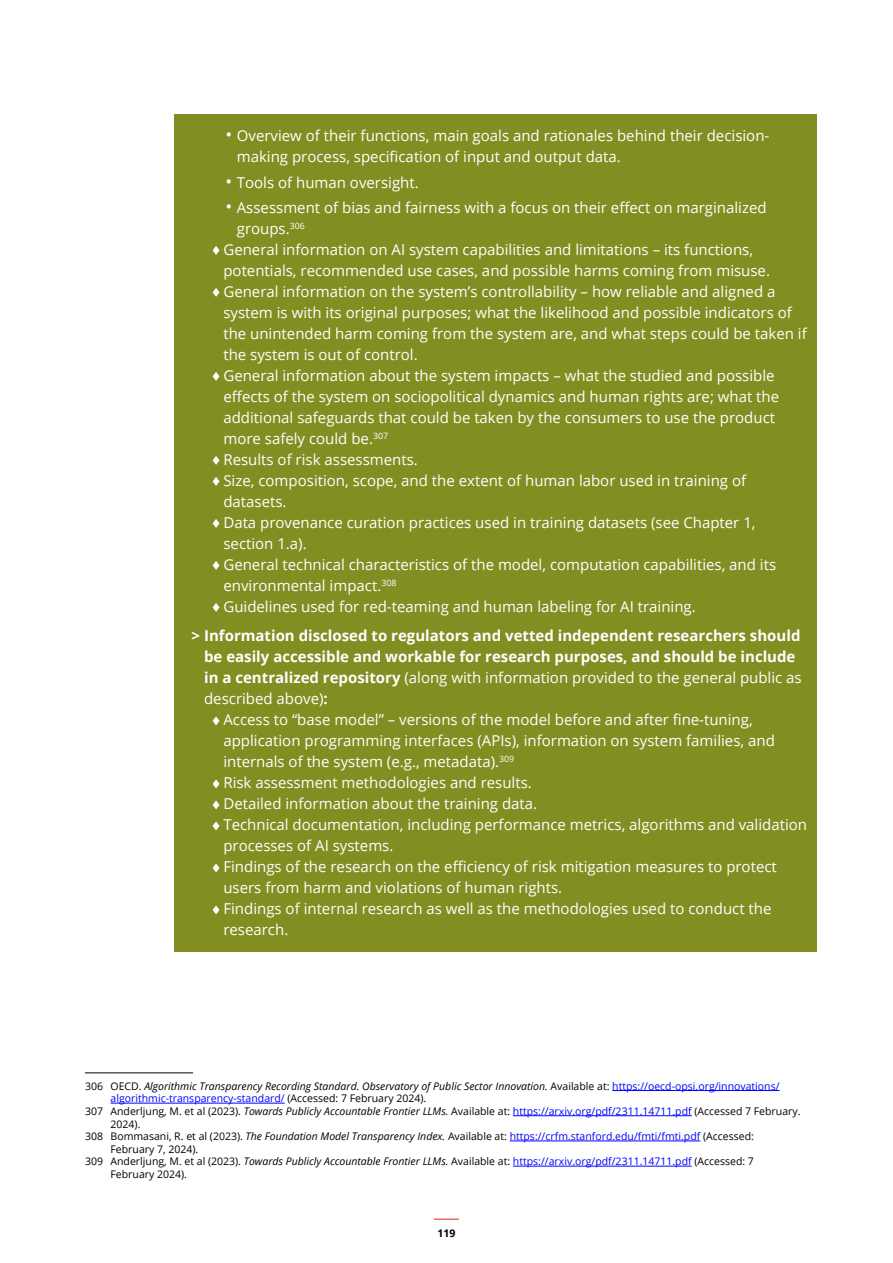
<style>
.page{position:relative;width:893px;height:1263px;background:#fff}
.page>*{position:absolute;margin:0;border:0;box-sizing:border-box;transform-origin:0 0}
.t1{font:15px/21px "Open Sans";color:#fff}
.t2{font:700 15px "Open Sans";color:#fff}
.t3{font:10.5px "Open Sans";color:#000}
.t4{font:italic 10.5px "Open Sans";color:#000}
.t5{font:10.5px "Open Sans";color:#00f}
.t6{font:700 10.5px "Open Sans";color:#000}
.s1{font-size:18px}
.s2{font-weight:700}
.s3{font-style:normal}
.s4{font-style:normal;color:#00f}
.s5{color:#000}
.s6{font-style:italic}
.s7{color:#00f}
</style>
<div class="page">
<hr style="left:434px;top:1218px;width:24px;height:2px;background:#ed6b62">
<div style="left:174px;top:114px;width:642px;height:65px;background:#828e22"></div>
<div style="left:174px;top:160px;width:642px;height:45px;background:#828e22"></div>
<div style="left:174px;top:185px;width:642px;height:65px;background:#828e22"></div>
<div style="left:174px;top:227px;width:642px;height:65px;background:#828e22"></div>
<div style="left:174px;top:269px;width:642px;height:107px;background:#828e22"></div>
<div style="left:174px;top:353px;width:642px;height:107px;background:#828e22"></div>
<div style="left:174px;top:458px;width:642px;height:65px;background:#828e22"></div>
<div style="left:174px;top:500px;width:642px;height:65px;background:#828e22"></div>
<div style="left:174px;top:542px;width:642px;height:65px;background:#828e22"></div>
<div style="left:174px;top:584px;width:642px;height:44px;background:#828e22"></div>
<div style="left:174px;top:614px;width:642px;height:107px;background:#828e22"></div>
<div style="left:174px;top:698px;width:642px;height:86px;background:#828e22"></div>
<div style="left:174px;top:782px;width:642px;height:44px;background:#828e22"></div>
<div style="left:174px;top:803px;width:642px;height:65px;background:#828e22"></div>
<div style="left:174px;top:845px;width:642px;height:65px;background:#828e22"></div>
<div style="left:174px;top:887px;width:642px;height:65px;background:#828e22"></div>
<svg style="left:213px;top:246px;width:6px;height:9px"></svg>
<svg style="left:213px;top:288px;width:6px;height:9px"></svg>
<svg style="left:213px;top:372px;width:6px;height:9px"></svg>
<svg style="left:213px;top:456px;width:6px;height:9px"></svg>
<svg style="left:213px;top:477px;width:6px;height:9px"></svg>
<svg style="left:213px;top:519px;width:6px;height:9px"></svg>
<svg style="left:213px;top:561px;width:6px;height:9px"></svg>
<svg style="left:213px;top:603px;width:6px;height:9px"></svg>
<svg style="left:213px;top:716px;width:6px;height:9px"></svg>
<svg style="left:213px;top:779px;width:6px;height:9px"></svg>
<svg style="left:213px;top:800px;width:6px;height:9px"></svg>
<svg style="left:213px;top:821px;width:6px;height:9px"></svg>
<svg style="left:213px;top:863px;width:6px;height:9px"></svg>
<svg style="left:213px;top:905px;width:6px;height:9px"></svg>
<hr style="left:85px;top:1072px;width:108px;height:1px;background:#000">
<hr style="left:612px;top:1090px;width:168px;height:1px;background:#00f">
<hr style="left:111px;top:1103px;width:174px;height:1px;background:#00f">
<hr style="left:513px;top:1115px;width:179px;height:1px;background:#00f">
<hr style="left:510px;top:1141px;width:190px;height:1px;background:#00f">
<hr style="left:513px;top:1166px;width:179px;height:1px;background:#00f">
<p class="t1" style="left:237px;top:125px;width:534px;text-indent:-11px"><span class="s1">•</span> Overview of their functions, main goals and rationales behind their decision&shy;making process, specification of input and output data.</p>
<p class="t1" style="left:225px;top:171px;width:195px"><span class="s1">•</span> Tools of human oversight.</p>
<p class="t1" style="left:225px;top:197px;width:543px"><span class="s1">•</span> Assessment of bias and fairness with a focus on their effect on marginalized</p>
<p class="t1" style="left:237px;top:218px;width:69px">groups.<sup>306</sup></p>
<p class="t1" style="left:223px;top:239px;width:531px">General information on AI system capabilities and limitations – its functions,</p>
<p class="t1" style="left:223px;top:260px;width:548px">potentials, recommended use cases, and possible harms coming from misuse.</p>
<p class="t1" style="left:223px;top:281px;width:554px">General information on the system’s controllability – how reliable and aligned a</p>
<p class="t1" style="left:223px;top:302px;width:570px">system is with its original purposes; what the likelihood and possible indicators of</p>
<p class="t1" style="left:223px;top:323px;width:585px">the unintended harm coming from the system are, and what steps could be taken if</p>
<p class="t1" style="left:223px;top:344px;width:196px">the system is out of control.</p>
<p class="t1" style="left:223px;top:365px;width:553px">General information about the system impacts – what the studied and possible</p>
<p class="t1" style="left:223px;top:386px;width:557px">effects of the system on sociopolitical dynamics and human rights are; what the</p>
<p class="t1" style="left:223px;top:407px;width:553px">additional safeguards that could be taken by the consumers to use the product</p>
<p class="t1" style="left:223px;top:428px;width:166px">more safely could be.<sup>307</sup></p>
<p class="t1" style="left:223px;top:449px;width:196px">Results of risk assessments.</p>
<p class="t1" style="left:223px;top:470px;width:524px">Size, composition, scope, and the extent of human labor used in training of</p>
<p class="t1" style="left:223px;top:491px;width:65px">datasets.</p>
<p class="t1" style="left:223px;top:512px;width:534px">Data provenance curation practices used in training datasets (see Chapter 1,</p>
<p class="t1" style="left:223px;top:533px;width:85px">section 1.a).</p>
<p class="t1" style="left:223px;top:554px;width:554px">General technical characteristics of the model, computation capabilities, and its</p>
<p class="t1" style="left:223px;top:575px;width:174px">environmental impact.<sup>308</sup></p>
<p class="t1" style="left:223px;top:596px;width:474px">Guidelines used for red-teaming and human labeling for AI training.</p>
<p class="t2" style="left:191px;top:625px;width:611px">&gt; Information disclosed to regulators and vetted independent researchers should</p>
<p class="t2" style="left:204px;top:646px;width:593px">be easily accessible and workable for research purposes, and should be include</p>
<p class="t1" style="left:204px;top:667px;width:599px"><span class="s2">in a centralized repository</span> (along with information provided to the general public as</p>
<p class="t1" style="left:204px;top:688px;width:125px">described above)<span class="s2">:</span></p>
<p class="t1" style="left:223px;top:709px;width:531px">Access to “base model” – versions of the model before and after fine-tuning,</p>
<p class="t1" style="left:223px;top:730px;width:553px">application programming interfaces (APIs), information on system families, and</p>
<p class="t1" style="left:223px;top:751px;width:292px">internals of the system (e.g., metadata).<sup>309</sup></p>
<p class="t1" style="left:223px;top:772px;width:310px">Risk assessment methodologies and results.</p>
<p class="t1" style="left:223px;top:793px;width:315px">Detailed information about the training data.</p>
<p class="t1" style="left:223px;top:814px;width:585px">Technical documentation, including performance metrics, algorithms and validation</p>
<p class="t1" style="left:223px;top:835px;width:172px">processes of AI systems.</p>
<p class="t1" style="left:223px;top:856px;width:555px">Findings of the research on the efficiency of risk mitigation measures to protect</p>
<p class="t1" style="left:223px;top:877px;width:340px">users from harm and violations of human rights.</p>
<p class="t1" style="left:223px;top:898px;width:550px">Findings of internal research as well as the methodologies used to conduct the</p>
<p class="t1" style="left:223px;top:919px;width:66px">research.</p>
<p class="t4" style="left:85px;top:1079px;width:696px"><span class="s3">306 OECD.</span> Algorithmic Transparency Recording Standard. Observatory of Public Sector Innovation. <span class="s3">Available at:</span> <span class="s4">https://oecd-opsi.org/innovations/</span></p>
<p class="t5" style="left:111px;top:1091px;width:317px">algorithmic-transparency-standard/ <span class="s5">(Accessed: 7 February 2024).</span></p>
<p class="t3" style="left:85px;top:1104px;width:717px">307 Anderljung, M. et al (2023). <span class="s6">Towards Publicly Accountable Frontier LLMs.</span> Available at: <span class="s7">https://arxiv.org/pdf/2311.14711.pdf</span> (Accessed 7 February.</p>
<p class="t3" style="left:111px;top:1116px;width:31px">2024).</p>
<p class="t3" style="left:85px;top:1129px;width:670px">308 Bommasani, R. et al (2023). <span class="s6">The Foundation Model Transparency Index.</span> Available at: <span class="s7">https://crfm.stanford.edu/fmti/fmti.pdf</span> (Accessed:</p>
<p class="t3" style="left:111px;top:1142px;width:89px">February 7, 2024).</p>
<p class="t3" style="left:85px;top:1154px;width:670px">309 Anderljung, M. et al (2023). <span class="s6">Towards Publicly Accountable Frontier LLMs.</span> Available at: <span class="s7">https://arxiv.org/pdf/2311.14711.pdf</span> (Accessed: 7</p>
<p class="t3" style="left:111px;top:1167px;width:78px">February 2024).</p>
<p class="t6" style="left:437px;top:1225px;width:19px">119</p>
</div>
